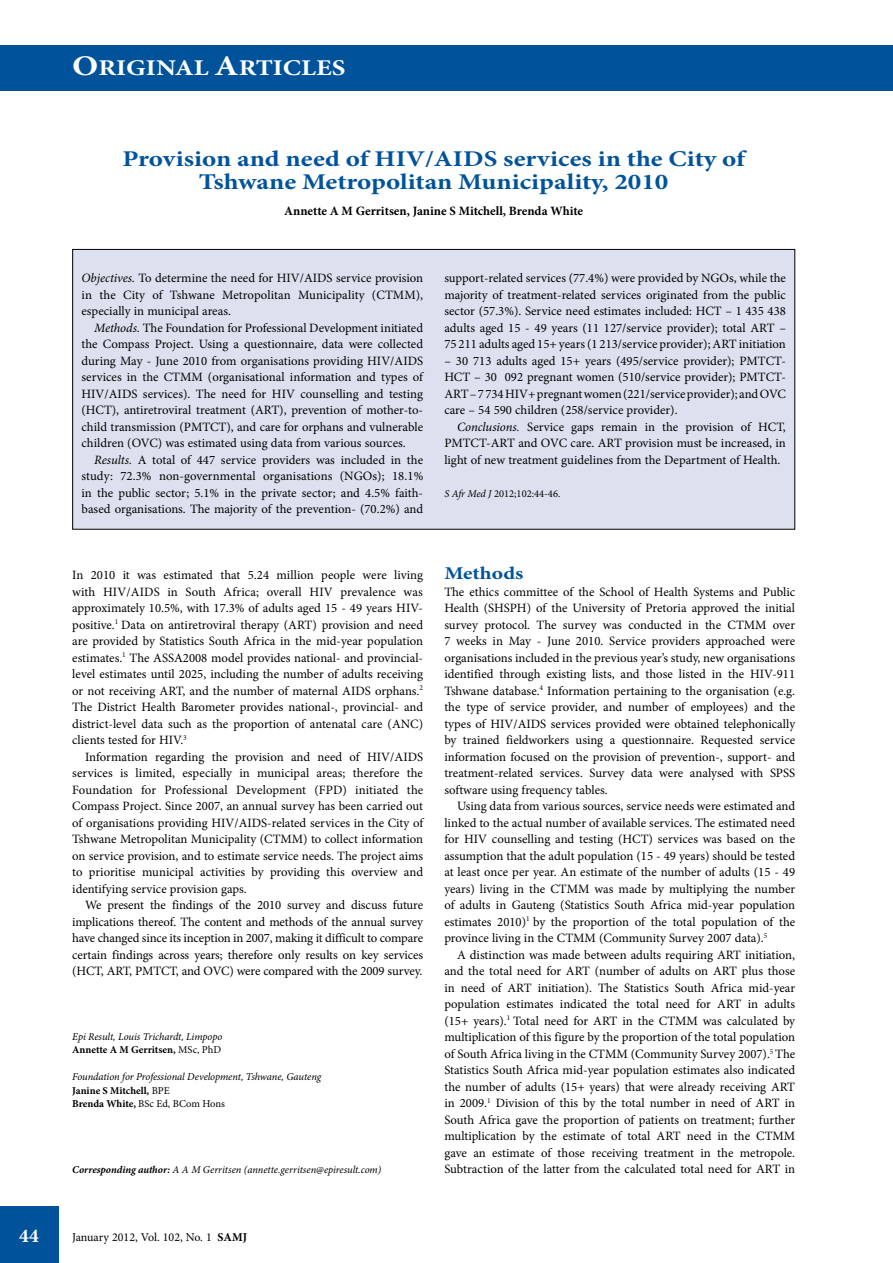
<style>
.page{position:relative;width:893px;height:1263px;background:#fff}
.page>*{position:absolute;margin:0;border:0;box-sizing:border-box;transform-origin:0 0}
.t1{font:700 22.5px/22.5px "Minion Pro";color:#00539b;text-align:center;scale:1.2 1}
.t2{font:700 22.5px "Minion Pro";color:#fff;scale:1.2 1}
.t3{font:700 19.5px "Minion Pro";color:#fff}
.t4{font:700 18px "Minion Pro";color:#00539b;scale:1.2 1}
.t5{font:12.75px/16.5px "Minion Pro";color:#000;text-align:justify}
.t6{font:700 12.75px "Minion Pro";color:#000}
.t7{font:12px "Minion Pro";letter-spacing:-.005em;color:#000}
.t8{font:italic 10.5px/13.5px "Minion Pro";letter-spacing:-.01em;color:#000}
.t9{font:10.5px "Minion Pro";color:#000}
.s1{font-size:28.5px}
.s2{font-style:italic}
.s3{font-weight:700;font-style:normal}
.s4{font-style:normal}
.s5{font-weight:700}
</style>
<div class="page">
<div style="left:0;top:45px;width:893px;height:45px;background:#00539b"></div>
<div style="left:73px;top:249px;width:722px;height:280px;background:#dde1ef"></div>
<div style="left:0;top:1206px;width:59px;height:57px;background:#00539b"></div>
<h1 class="t2" style="left:72px;top:52px;width:229px"><span class="s1">O</span>RIGINAL <span class="s1">A</span>RTICLES</h1>
<h1 class="t1" style="left:122px;top:148px;width:520px">Provision and need of HIV/AIDS services in the City of<br>Tshwane Metropolitan Municipality, 2010</h1>
<p class="t6" style="left:284px;top:202px;width:300px">Annette A M Gerritsen, Janine S Mitchell, Brenda White</p>
<p class="t5" style="left:82px;top:270px;width:343px"><span class="s2">Objectives.</span> To determine the need for HIV/AIDS service provision in the City of Tshwane Metropolitan Municipality (CTMM), especially in municipal areas.</p>
<p class="t5" style="left:82px;top:319px;width:343px;text-indent:13px"><span class="s2">Methods.</span> The Foundation for Professional Development initiated the Compass Project. Using a questionnaire, data were collected during May - June 2010 from organisations providing HIV/AIDS services in the CTMM (organisational information and types of HIV/AIDS services). The need for HIV counselling and testing (HCT), antiretroviral treatment (ART), prevention of mother-to&shy;child transmission (PMTCT), and care for orphans and vulnerable children (OVC) was estimated using data from various sources.</p>
<p class="t5" style="left:82px;top:451px;width:343px;text-indent:13px"><span class="s2">Results.</span> A total of 447 service providers was included in the study: 72.3% non-governmental organisations (NGOs); 18.1% in the public sector; 5.1% in the private sector; and 4.5% faith&shy;based organisations. The majority of the prevention- (70.2%) and</p>
<p class="t5" style="left:72px;top:567px;width:352px">In 2010 it was estimated that 5.24 million people were living with HIV/AIDS in South Africa; overall HIV prevalence was approximately 10.5%, with 17.3% of adults aged 15 - 49 years HIV&shy;positive.<sup>1</sup> Data on antiretroviral therapy (ART) provision and need are provided by Statistics South Africa in the mid-year population estimates.<sup>1</sup> The ASSA2008 model provides national- and provincial&shy;level estimates until 2025, including the number of adults receiving or not receiving ART, and the number of maternal AIDS orphans.<sup>2<br></sup>The District Health Barometer provides national-, provincial- and district-level data such as the proportion of antenatal care (ANC) clients tested for HIV.<sup>3</sup></p>
<p class="t5" style="left:72px;top:748px;width:353px;text-indent:13px">Information regarding the provision and need of HIV/AIDS services is limited, especially in municipal areas; therefore the Foundation for Professional Development (FPD) initiated the Compass Project. Since 2007, an annual survey has been carried out of organisations providing HIV/AIDS-related services in the City of Tshwane Metropolitan Municipality (CTMM) to collect information on service provision, and to estimate service needs. The project aims to prioritise municipal activities by providing this overview and identifying service provision gaps.</p>
<p class="t5" style="left:72px;top:897px;width:352px;text-indent:13px">We present the findings of the 2010 survey and discuss future implications thereof. The content and methods of the annual survey have changed since its inception in 2007, making it difficult to compare certain findings across years; therefore only results on key services (HCT, ART, PMTCT, and OVC) were compared with the 2009 survey.</p>
<p class="t8" style="left:72px;top:1029px;width:152px">Epi Result, Louis Trichardt, Limpopo<br><span class="s3">Annette A M Gerritsen,</span> <span class="s4">MSc, PhD</span></p>
<p class="t8" style="left:72px;top:1070px;width:250px">Foundation for Professional Development, Tshwane, Gauteng<br><span class="s3">Janine S Mitchell,</span> <span class="s4">BPE<br></span><span class="s3">Brenda White,</span> <span class="s4">BSc Ed, BCom Hons</span></p>
<p class="t8" style="left:72px;top:1162px;width:311px"><span class="s5">Corresponding author:</span> A A M Gerritsen (annette.gerritsen@epiresult.com)</p>
<p class="t5" style="left:444px;top:270px;width:343px">support-related services (77.4%) were provided by NGOs, while the majority of treatment-related services originated from the public sector (57.3%). Service need estimates included: HCT – 1 435 438 adults aged 15 - 49 years (11 127/service provider); total ART – 75 211 adults aged 15+ years (1 213/service provider); ART initiation</p>
<p class="t5" style="left:444px;top:352px;width:343px">– 30 713 adults aged 15+ years (495/service provider); PMTCT-HCT – 30 092 pregnant women (510/service provider); PMTCT-ART – 7 734 HIV+ pregnant women (221/service provider); and OVC care – 54 590 children (258/service provider).</p>
<p class="t5" style="left:444px;top:418px;width:343px;text-indent:13px"><span class="s2">Conclusions.</span> Service gaps remain in the provision of HCT, PMTCT-ART and OVC care. ART provision must be increased, in light of new treatment guidelines from the Department of Health.</p>
<p class="t9" style="left:444px;top:486px;width:118px"><span class="s2">S Afr Med J</span> 2012;102:44-46.</p>
<h3 class="t4" style="left:444px;top:561px;width:67px">Methods</h3>
<p class="t5" style="left:444px;top:583px;width:352px">The ethics committee of the School of Health Systems and Public Health (SHSPH) of the University of Pretoria approved the initial survey protocol. The survey was conducted in the CTMM over 7 weeks in May - June 2010. Service providers approached were organisations included in the previous year’s study, new organisations identified through existing lists, and those listed in the HIV-911<br>Tshwane database.<sup>4</sup> Information pertaining to the organisation (e.g. the type of service provider, and number of employees) and the types of HIV/AIDS services provided were obtained telephonically by trained fieldworkers using a questionnaire. Requested service information focused on the provision of prevention-, support- and treatment-related services. Survey data were analysed with SPSS software using frequency tables.</p>
<p class="t5" style="left:444px;top:798px;width:352px;text-indent:13px">Using data from various sources, service needs were estimated and linked to the actual number of available services. The estimated need for HIV counselling and testing (HCT) services was based on the assumption that the adult population (15 - 49 years) should be tested at least once per year. An estimate of the number of adults (15 - 49 years) living in the CTMM was made by multiplying the number of adults in Gauteng (Statistics South Africa mid-year population estimates 2010)<sup>1</sup> by the proportion of the total population of the province living in the CTMM (Community Survey 2007 data).<sup>5</sup></p>
<p class="t5" style="left:444px;top:946px;width:352px;text-indent:13px">A distinction was made between adults requiring ART initiation, and the total need for ART (number of adults on ART plus those in need of ART initiation). The Statistics South Africa mid-year population estimates indicated the total need for ART in adults (15+ years).<sup>1</sup> Total need for ART in the CTMM was calculated by multiplication of this figure by the proportion of the total population of South Africa living in the CTMM (Community Survey 2007).<sup>5</sup> The Statistics South Africa mid-year population estimates also indicated the number of adults (15+ years) that were already receiving ART in 2009.<sup>1</sup> Division of this by the total number in need of ART in South Africa gave the proportion of patients on treatment; further multiplication by the estimate of total ART need in the CTMM gave an estimate of those receiving treatment in the metropole.<br>Subtraction of the latter from the calculated total need for ART in</p>
<h2 class="t3" style="left:19px;top:1222px;width:21px">44</h2>
<p class="t7" style="left:72px;top:1229px;width:176px">January 2012, Vol. 102, No. 1 <span class="s5">SAMJ</span></p>
</div>
